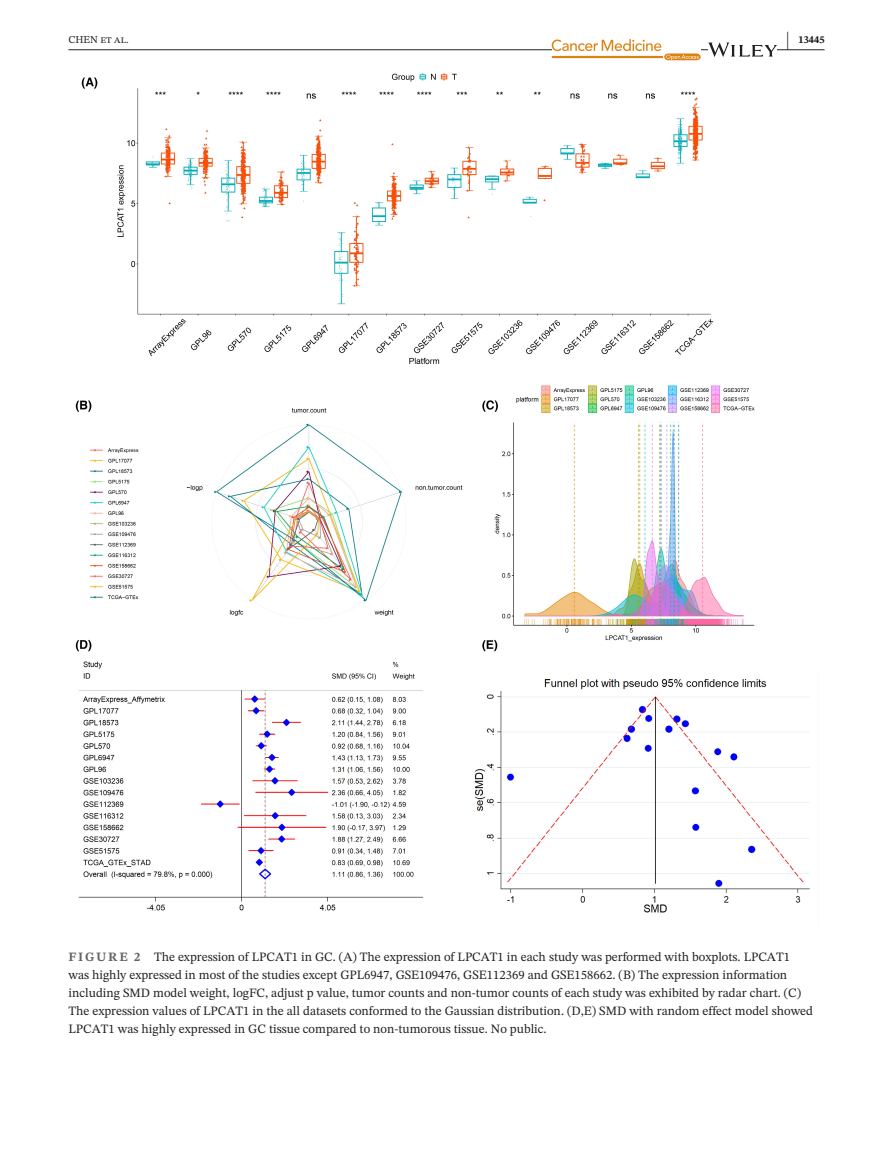
<style>
.page{position:relative;width:893px;height:1174px;background:#fff}
.page>*{position:absolute;margin:0;border:0;box-sizing:border-box;transform-origin:0 0}
.t1{font:700 21px "STIX Two Text";color:#231f20;scale:.42 1}
.t2{font:12.75px/18px "STIX Two Text";color:#231f20}
.t3{font:10.5px "STIX Two Text";color:#231f20}
.t4{font:700 10.5px "STIX Two Text";color:#231f20}
.s1{font-weight:700;color:#636366}
</style>
<div class="page">
<hr style="left:68px;top:49px;width:756px;height:1px;background:#231f20">
<svg style="left:552px;top:39px;width:149px;height:21px"></svg>
<svg style="left:708px;top:43px;width:69px;height:14px"></svg>
<img style="left:75px;top:73px;width:735px;height:840px">
<h1 class="t1" style="left:787px;top:24px;width:8px">|</h1>
<p class="t3" style="left:68px;top:32px;width:62px">CHEN et al.</p>
<p class="t4" style="left:798px;top:32px;width:27px">13445</p>
<p class="t2" style="left:68px;top:948px;width:746px"><span class="s1">FIGURE 2</span> The expression of LPCAT1 in GC. (A) The expression of LPCAT1 in each study was performed with boxplots. LPCAT1 was highly expressed in most of the studies except GPL6947, GSE109476, GSE112369 and GSE158662. (B) The expression information including SMD model weight, logFC, adjust p value, tumor counts and non-tumor counts of each study was exhibited by radar chart. (C)<br>The expression values of LPCAT1 in the all datasets conformed to the Gaussian distribution. (D,E) SMD with random effect model showed LPCAT1 was highly expressed in GC tissue compared to non-tumorous tissue. No public.</p>
</div>
